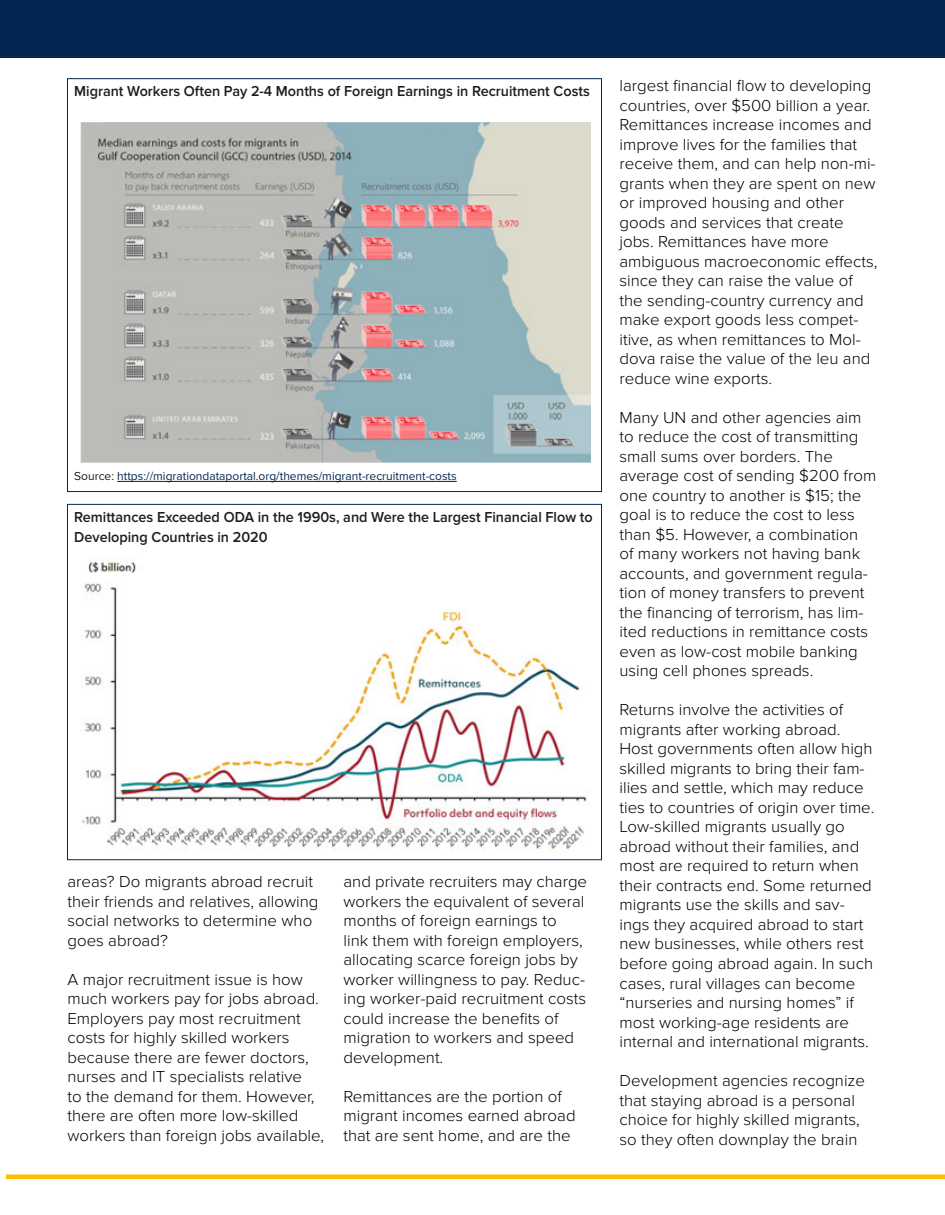
<style>
.page{position:relative;width:945px;height:1215px;background:#fff}
.page>*{position:absolute;margin:0;border:0;box-sizing:border-box;transform-origin:0 0}
.Body_Text{font:300 16.5px/19.5px "Proxima Nova";color:#000}
.Article_Body__Palati{font:600 15px/20.2px "Proxima Nova";color:#1d1d1b;scale:.96 1}
.Article_Body__Palati-2{font:12px "Proxima Nova";color:#022851}
.s1{color:#1d1d1b}
</style>
<div class="page">
<div style="left:6px;top:1174px;width:939px;height:5px;background:#ffbf00"></div>
<div style="left:0;top:0;width:945px;height:58px;background:#022851"></div>
<img style="left:80px;top:123px;width:510px;height:340px">
<hr style="left:117px;top:481px;width:340px;height:1px;background:#1d1d1b">
<img style="left:81px;top:560px;width:506px;height:291px">
<p class="Article_Body__Palati" style="left:74px;top:81px;width:539px">Migrant Workers Often Pay 2-4 Months of Foreign Earnings in Recruitment Costs</p>
<p class="Article_Body__Palati-2" style="left:74px;top:469px;width:384px"><span class="s1">Source:</span> https://migrationdataportal.org/themes/migrant-recruitment-costs</p>
<p class="Article_Body__Palati" style="left:74px;top:507px;width:542px">Remittances Exceeded ODA in the 1990s, and Were the Largest Financial Flow to<br>Developing Countries in 2020</p>
<p class="Body_Text" style="left:68px;top:873px;width:252px">areas? Do migrants abroad recruit their friends and relatives, allowing social networks to determine who goes abroad?</p>
<p class="Body_Text" style="left:68px;top:970px;width:258px">A major recruitment issue is how much workers pay for jobs abroad.<br>Employers pay most recruitment costs for highly skilled workers because there are fewer doctors, nurses and IT specialists relative<br>to the demand for them. However, there are often more low-skilled workers than foreign jobs available,</p>
<p class="Body_Text" style="left:344px;top:873px;width:245px">and private recruiters may charge workers the equivalent of several months of foreign earnings to<br>link them with foreign employers, allocating scarce foreign jobs by worker willingness to pay. Reduc&shy;ing worker-paid recruitment costs could increase the benefits of migration to workers and speed development.</p>
<p class="Body_Text" style="left:344px;top:1087px;width:234px">Remittances are the portion of migrant incomes earned abroad that are sent home, and are the</p>
<p class="Body_Text" style="left:619px;top:77px;width:260px">largest financial flow to developing countries, over $500 billion a year.<br>Remittances increase incomes and improve lives for the families that receive them, and can help non-mi&shy;grants when they are spent on new or improved housing and other goods and services that create jobs. Remittances have more ambiguous macroeconomic effects, since they can raise the value of the sending-country currency and make export goods less compet&shy;itive, as when remittances to Mol&shy;dova raise the value of the leu and reduce wine exports.</p>
<p class="Body_Text" style="left:619px;top:408px;width:258px">Many UN and other agencies aim to reduce the cost of transmitting small sums over borders. The average cost of sending $200 from one country to another is $15; the goal is to reduce the cost to less than $5. However, a combination of many workers not having bank accounts, and government regula&shy;tion of money transfers to prevent the financing of terrorism, has lim&shy;ited reductions in remittance costs even as low-cost mobile banking using cell phones spreads.</p>
<p class="Body_Text" style="left:619px;top:701px;width:256px">Returns involve the activities of migrants after working abroad.<br>Host governments often allow high skilled migrants to bring their fam&shy;ilies and settle, which may reduce ties to countries of origin over time.<br>Low-skilled migrants usually go abroad without their families, and most are required to return when their contracts end. Some returned migrants use the skills and sav&shy;ings they acquired abroad to start new businesses, while others rest before going abroad again. In such cases, rural villages can become “nurseries and nursing homes” if most working-age residents are internal and international migrants.</p>
<p class="Body_Text" style="left:619px;top:1071px;width:247px">Development agencies recognize that staying abroad is a personal choice for highly skilled migrants, so they often downplay the brain</p>
</div>
